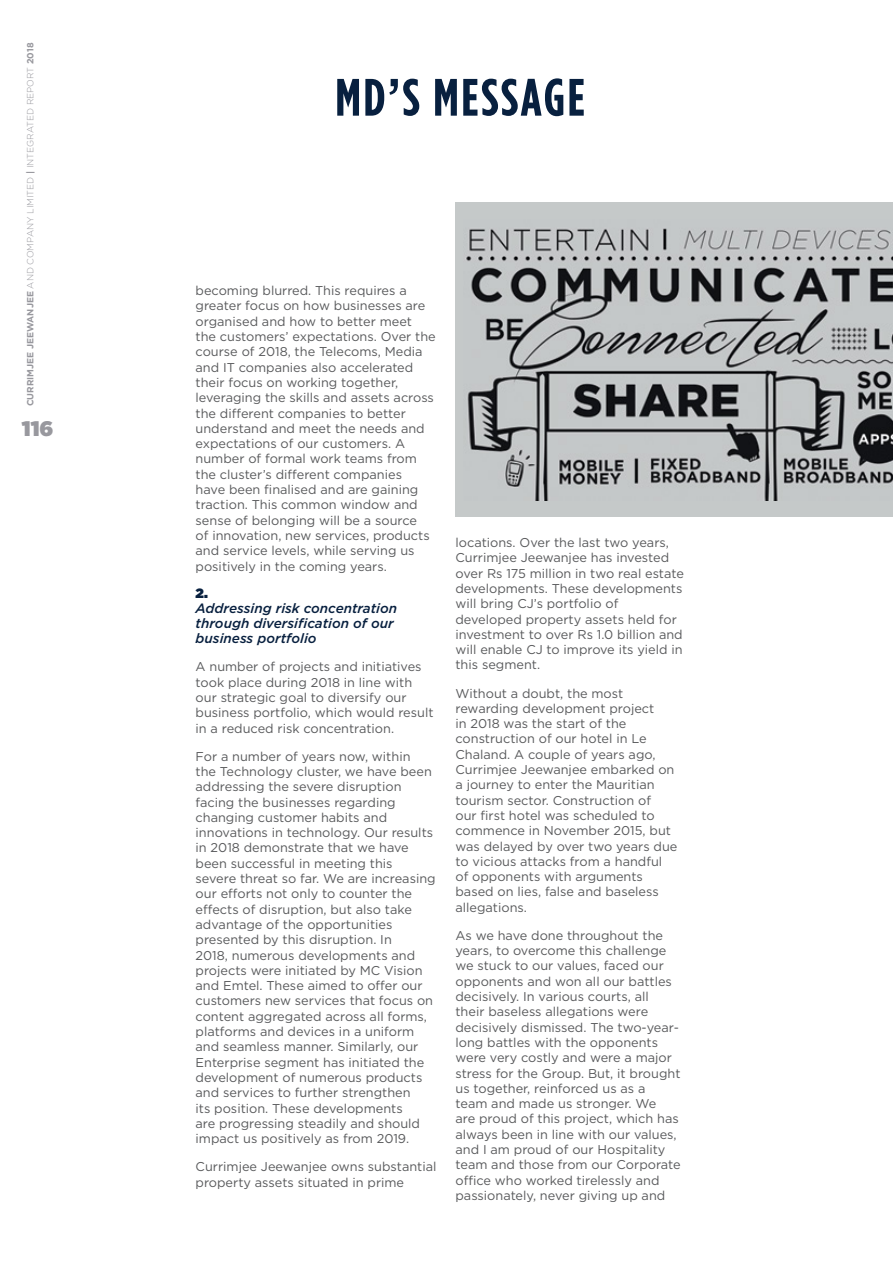
<style>
.page{position:relative;width:893px;height:1263px;background:#fff}
.page>*{position:absolute;margin:0;border:0;box-sizing:border-box;transform-origin:0 0}
.t1{font:700 52.5px "Gotham Condensed";letter-spacing:.05em;color:#08203f}
.t2{font:900 21px "Gotham";color:#98989e}
.t3{font:italic 500 13.5px/15px "Gotham";color:#08203f}
.t4{font:900 13.5px "Gotham";color:#08203f}
.t5{font:12.75px/15.3px "Gotham";color:#58595b}
.t6{font:300 9px "Gotham";color:#98989e}
.s1{font-weight:700}
</style>
<div class="page">
<div style="left:455px;top:202px;width:438px;height:315px;background:#c5c9c9"></div>
<img style="left:465px;top:228px;width:428px;height:272px">
<p class="t6" style="left:25px;top:406px;width:365px;rotate:-90deg"><span class="s1">CURRIMJEE JEEWANJEE</span> AND COMPANY LIMITED <span class="s1">|</span> INTEGRATED REPORT <span class="s1">2018</span></p>
<h2 class="t2" style="left:22px;top:414px;width:33px">116</h2>
<h1 class="t1" style="left:335px;top:66px;width:251px">MD’S MESSAGE</h1>
<p class="t5" style="left:196px;top:283px;width:242px">becoming blurred. This requires a greater focus on how businesses are organised and how to better meet the customers’ expectations. Over the course of 2018, the Telecoms, Media and IT companies also accelerated their focus on working together, leveraging the skills and assets across the different companies to better understand and meet the needs and expectations of our customers. A number of formal work teams from the cluster’s different companies<br>have been finalised and are gaining traction. This common window and sense of belonging will be a source<br>of innovation, new services, products and service levels, while serving us positively in the coming years.</p>
<p class="t4" style="left:196px;top:584px;width:14px">2.</p>
<p class="t3" style="left:196px;top:601px;width:203px">Addressing risk concentration through diversification of our business portfolio</p>
<p class="t5" style="left:196px;top:659px;width:239px">A number of projects and initiatives took place during 2018 in line with our strategic goal to diversify our business portfolio, which would result in a reduced risk concentration.</p>
<p class="t5" style="left:196px;top:748px;width:242px">For a number of years now, within<br>the Technology cluster, we have been addressing the severe disruption facing the businesses regarding changing customer habits and innovations in technology. Our results in 2018 demonstrate that we have been successful in meeting this severe threat so far. We are increasing our efforts not only to counter the effects of disruption, but also take advantage of the opportunities presented by this disruption. In<br>2018, numerous developments and projects were initiated by MC Vision and Emtel. These aimed to offer our customers new services that focus on content aggregated across all forms, platforms and devices in a uniform and seamless manner. Similarly, our Enterprise segment has initiated the development of numerous products and services to further strengthen<br>its position. These developments<br>are progressing steadily and should impact us positively as from 2019.</p>
<p class="t5" style="left:196px;top:1159px;width:242px">Currimjee Jeewanjee owns substantial property assets situated in prime</p>
<p class="t5" style="left:455px;top:535px;width:230px">locations. Over the last two years,<br>Currimjee Jeewanjee has invested over Rs 175 million in two real estate developments. These developments will bring CJ’s portfolio of developed property assets held for investment to over Rs 1.0 billion and will enable CJ to improve its yield in this segment.</p>
<p class="t5" style="left:455px;top:685px;width:223px">Without a doubt, the most rewarding development project<br>in 2018 was the start of the construction of our hotel in Le<br>Chaland. A couple of years ago,<br>Currimjee Jeewanjee embarked on a journey to enter the Mauritian tourism sector. Construction of<br>our first hotel was scheduled to commence in November 2015, but was delayed by over two years due to vicious attacks from a handful of opponents with arguments based on lies, false and baseless allegations.</p>
<p class="t5" style="left:455px;top:927px;width:227px">As we have done throughout the years, to overcome this challenge we stuck to our values, faced our opponents and won all our battles decisively. In various courts, all their baseless allegations were decisively dismissed. The two-year&shy;long battles with the opponents were very costly and were a major stress for the Group. But, it brought us together, reinforced us as a<br>team and made us stronger. We<br>are proud of this project, which has always been in line with our values, and I am proud of our Hospitality team and those from our Corporate office who worked tirelessly and passionately, never giving up and</p>
</div>
